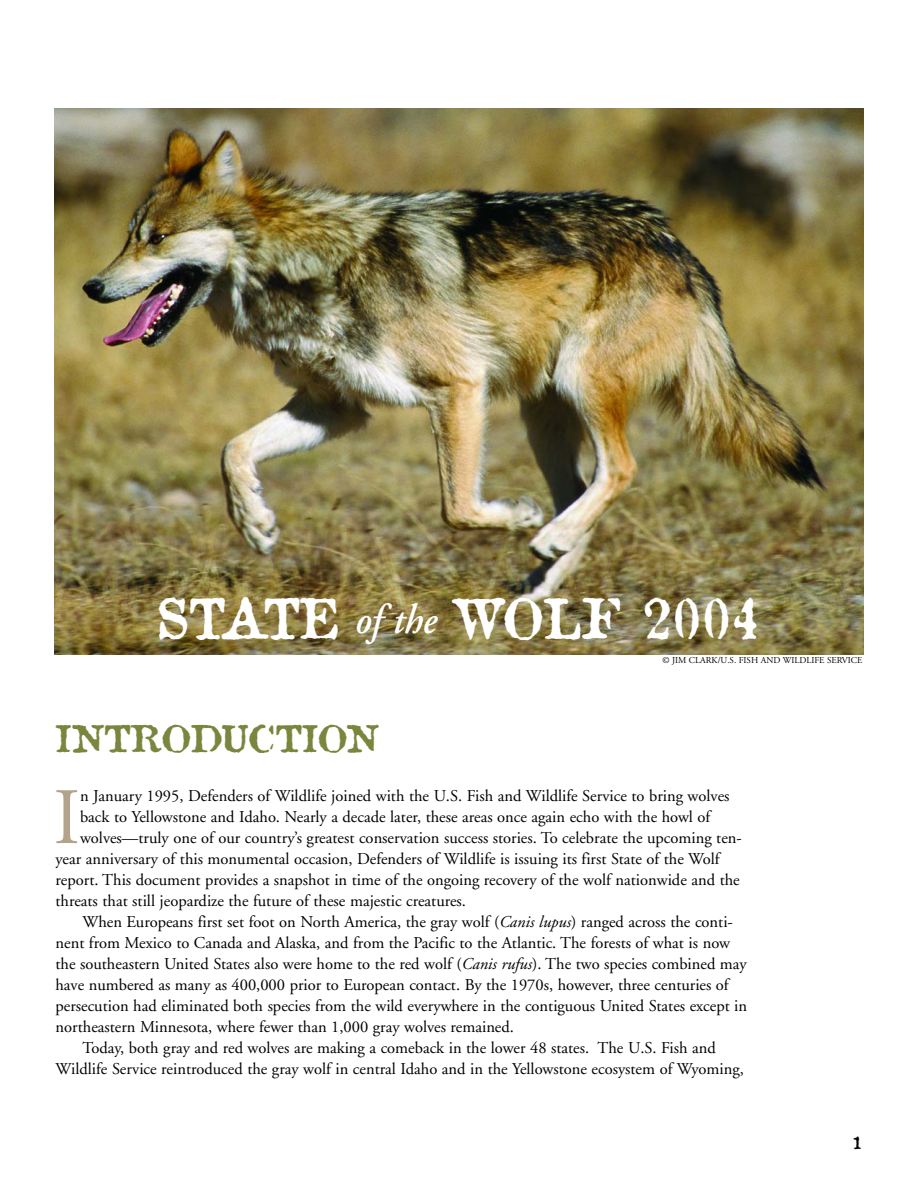
<style>
.page{position:relative;width:918px;height:1188px;background:#fff}
.page>*{position:absolute;margin:0;border:0;box-sizing:border-box;transform-origin:0 0}
.t1{font:79.8px "Adobe Garamond";color:#b3a38b}
.t2{font:54.6px "Attic";letter-spacing:-.005em;color:#fff;scale:.9 1}
.t3{font:36px "Attic";letter-spacing:-.005em;color:#7a853d}
.t4{font:16.5px "Adobe Garamond";color:#000}
.t5{font:16.5px "Attic";color:#000}
.t6{font:9px "Adobe Garamond";color:#000}
.s1{font-family:"Adobe Garamond";font-weight:600;font-style:italic;font-size:42px}
.s2{font-style:italic}
</style>
<div class="page">
<img style="left:54px;top:108px;width:810px;height:547px">
<h2 class="t2" style="left:157px;top:599px;width:673px">STATE <span class="s1">of the</span> WOLF 2004</h2>
<p class="t6" style="left:662px;top:657px;width:202px">© JIM CLARK/U.S. FISH AND WILDLIFE SERVICE</p>
<h3 class="t3" style="left:56px;top:726px;width:325px">INTRODUCTION</h3>
<h1 class="t1" style="left:53px;top:786px;width:28px">I</h1>
<p class="t4" style="left:80px;top:789px;width:651px">n January 1995, Defenders of Wildlife joined with the U.S. Fish and Wildlife Service to bring wolves</p>
<p class="t4" style="left:80px;top:810px;width:632px">back to Yellowstone and Idaho. Nearly a decade later, these areas once again echo with the howl of</p>
<p class="t4" style="left:80px;top:831px;width:663px">wolves—truly one of our country’s greatest conservation success stories. To celebrate the upcoming ten-</p>
<p class="t4" style="left:56px;top:852px;width:666px">year anniversary of this monumental occasion, Defenders of Wildlife is issuing its first State of the Wolf</p>
<p class="t4" style="left:56px;top:873px;width:686px">report. This document provides a snapshot in time of the ongoing recovery of the wolf nationwide and the</p>
<p class="t4" style="left:56px;top:894px;width:412px">threats that still jeopardize the future of these majestic creatures.</p>
<p class="t4" style="left:83px;top:915px;width:652px">When Europeans first set foot on North America, the gray wolf (<span class="s2">Canis lupus</span>) ranged across the conti-</p>
<p class="t4" style="left:55px;top:936px;width:676px">nent from Mexico to Canada and Alaska, and from the Pacific to the Atlantic. The forests of what is now</p>
<p class="t4" style="left:55px;top:957px;width:693px">the southeastern United States also were home to the red wolf (<span class="s2">Canis rufus</span>). The two species combined may</p>
<p class="t4" style="left:55px;top:978px;width:675px">have numbered as many as 400,000 prior to European contact. By the 1970s, however, three centuries of</p>
<p class="t4" style="left:55px;top:999px;width:693px">persecution had eliminated both species from the wild everywhere in the contiguous United States except in</p>
<p class="t4" style="left:55px;top:1020px;width:460px">northeastern Minnesota, where fewer than 1,000 gray wolves remained.</p>
<p class="t4" style="left:82px;top:1041px;width:635px">Today, both gray and red wolves are making a comeback in the lower 48 states. The U.S. Fish and</p>
<p class="t4" style="left:55px;top:1062px;width:690px">Wildlife Service reintroduced the gray wolf in central Idaho and in the Yellowstone ecosystem of Wyoming,</p>
<p class="t5" style="left:853px;top:1137px;width:11px">1</p>
</div>
